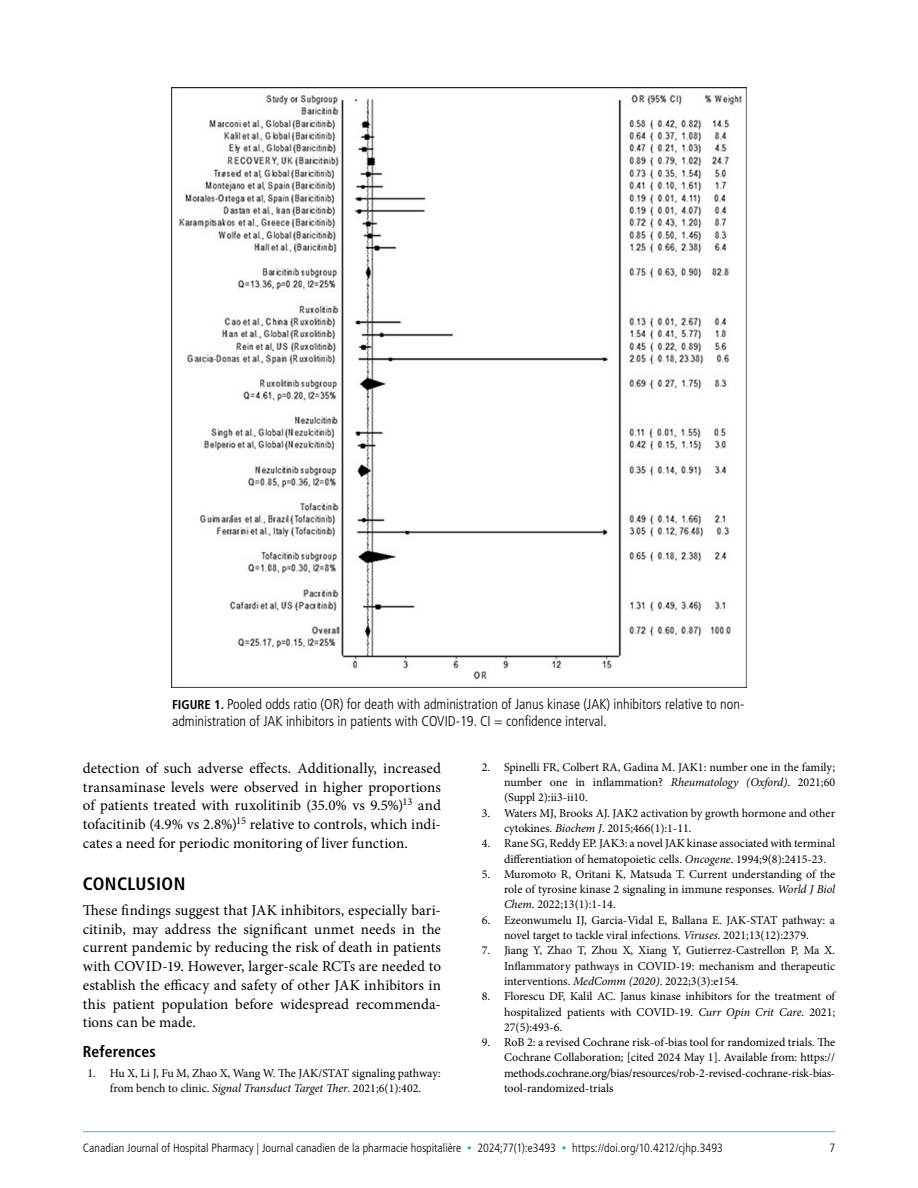
<style>
.page{position:relative;width:918px;height:1188px;background:#fff}
.page>*{position:absolute;margin:0;border:0;box-sizing:border-box;transform-origin:0 0}
.CJHP_H1{font:700 condensed 18px "Frutiger LT Std";letter-spacing:.02em;color:#000}
.CJHP_H2{font:700 condensed 15.75px "Frutiger LT Std";letter-spacing:.005em;color:#000}
.CJHP_BodyText{font:15px/18.8px "Minion Pro";color:#000;text-align:justify}
.CJHP_BodyText_Indent{font:15px/18.8px "Minion Pro";color:#000;text-align:justify}
.CJHP_FigureCaption{font:300 condensed 14.25px/17.2px "Frutiger LT Std";color:#000}
.CJHP_References{font:12px/15.3px "Minion Pro";color:#000;text-align:justify}
.t1{font:300 condensed 12px "Frutiger LT Std";color:#000}
.s1{font-weight:700;font-size:12.75px}
.s2{font-style:italic}
.s3{font-size:9px;color:#00acd7}
</style>
<div class="page">
<hr style="left:83px;top:1131px;width:752px;height:1px;background:#0057a5">
<img style="left:172px;top:87px;width:574px;height:601px">
<p class="CJHP_FigureCaption" style="left:172px;top:695px;width:574px"><span class="s1">FIGURE 1.</span> Pooled odds ratio (OR) for death with administration of Janus kinase (JAK) inhibitors relative to non&shy;administration of JAK inhibitors in patients with COVID-19. CI = confidence interval.</p>
<p class="CJHP_BodyText_Indent" style="left:83px;top:759px;width:360px">detection of such adverse effects. Additionally, increased transaminase levels were observed in higher proportions of patients treated with ruxolitinib (35.0% vs 9.5%)<sup>13</sup> and tofacitinib (4.9% vs 2.8%)<sup>15</sup> relative to controls, which indi&shy;cates a need for periodic monitoring of liver function.</p>
<p class="CJHP_H1" style="left:83px;top:873px;width:104px">CONCLUSION</p>
<p class="CJHP_BodyText" style="left:83px;top:901px;width:360px">These findings suggest that JAK inhibitors, especially bari&shy;citinib, may address the significant unmet needs in the current pandemic by reducing the risk of death in patients with COVID-19. However, larger-scale RCTs are needed to establish the efficacy and safety of other JAK inhibitors in this patient population before widespread recommenda&shy;tions can be made.</p>
<p class="CJHP_H2" style="left:83px;top:1043px;width:74px">References</p>
<p class="CJHP_References" style="left:88px;top:1066px;width:355px;text-align:center">1. Hu X, Li J, Fu M, Zhao X, Wang W. The JAK/STAT signaling pathway: from bench to clinic. <span class="s2">Signal Transduct Target Ther</span>. 2021;6(1):402.</p>
<p class="CJHP_References" style="left:504px;top:759px;width:333px;text-indent:-22px">2. Spinelli FR, Colbert RA, Gadina M. JAK1: number one in the family; number one in inflammation? <span class="s2">Rheumatology (Oxford)</span>. 2021;60 (Suppl 2):ii3-ii10.</p>
<p class="CJHP_References" style="left:504px;top:805px;width:333px;text-indent:-22px">3. Waters MJ, Brooks AJ. JAK2 activation by growth hormone and other cytokines. <span class="s2">Biochem J</span>. 2015;466(1):1-11.</p>
<p class="CJHP_References" style="left:504px;top:836px;width:333px;text-indent:-22px">4. Rane SG, Reddy EP. JAK3: a novel JAK kinase associated with terminal differentiation of hematopoietic cells. <span class="s2">Oncogene</span>. 1994;9(8):2415-23.</p>
<p class="CJHP_References" style="left:504px;top:866px;width:333px;text-indent:-22px">5. Muromoto R, Oritani K, Matsuda T. Current understanding of the role of tyrosine kinase 2 signaling in immune responses. <span class="s2">World J Biol Chem</span>. 2022;13(1):1-14.</p>
<p class="CJHP_References" style="left:482px;top:912px;width:355px;text-align:center">6. Ezeonwumelu IJ, Garcia-Vidal E, Ballana E. JAK-STAT pathway: a novel target to tackle viral infections. <span class="s2">Viruses</span>. 2021;13(12):2379.</p>
<p class="CJHP_References" style="left:504px;top:943px;width:333px;text-indent:-22px">7. Jiang Y, Zhao T, Zhou X, Xiang Y, Gutierrez-Castrellon P, Ma X.<br>Inflammatory pathways in COVID-19: mechanism and therapeutic interventions. <span class="s2">MedComm (2020)</span>. 2022;3(3):e154.</p>
<p class="CJHP_References" style="left:504px;top:989px;width:333px;text-indent:-22px">8. Florescu DF, Kalil AC. Janus kinase inhibitors for the treatment of hospitalized patients with COVID-19. <span class="s2">Curr Opin Crit Care</span>. 2021; 27(5):493-6.</p>
<p class="CJHP_References" style="left:504px;top:1035px;width:333px;text-indent:-22px">9. RoB 2: a revised Cochrane risk-of-bias tool for randomized trials. The Cochrane Collaboration; [cited 2024 May 1]. Available from: https:// methods.cochrane.org/bias/resources/rob-2-revised-cochrane-risk-bias&shy;tool-randomized-trials</p>
<p class="t1" style="left:83px;top:1141px;width:642px">Canadian Journal of Hospital Pharmacy | Journal canadien de la pharmacie hospitalière <span class="s3">•</span> 2024;77(1):e3493 <span class="s3">•</span> https://doi.org/10.4212/cjhp.3493</p>
<p class="t1" style="left:829px;top:1141px;width:7px">7</p>
</div>
